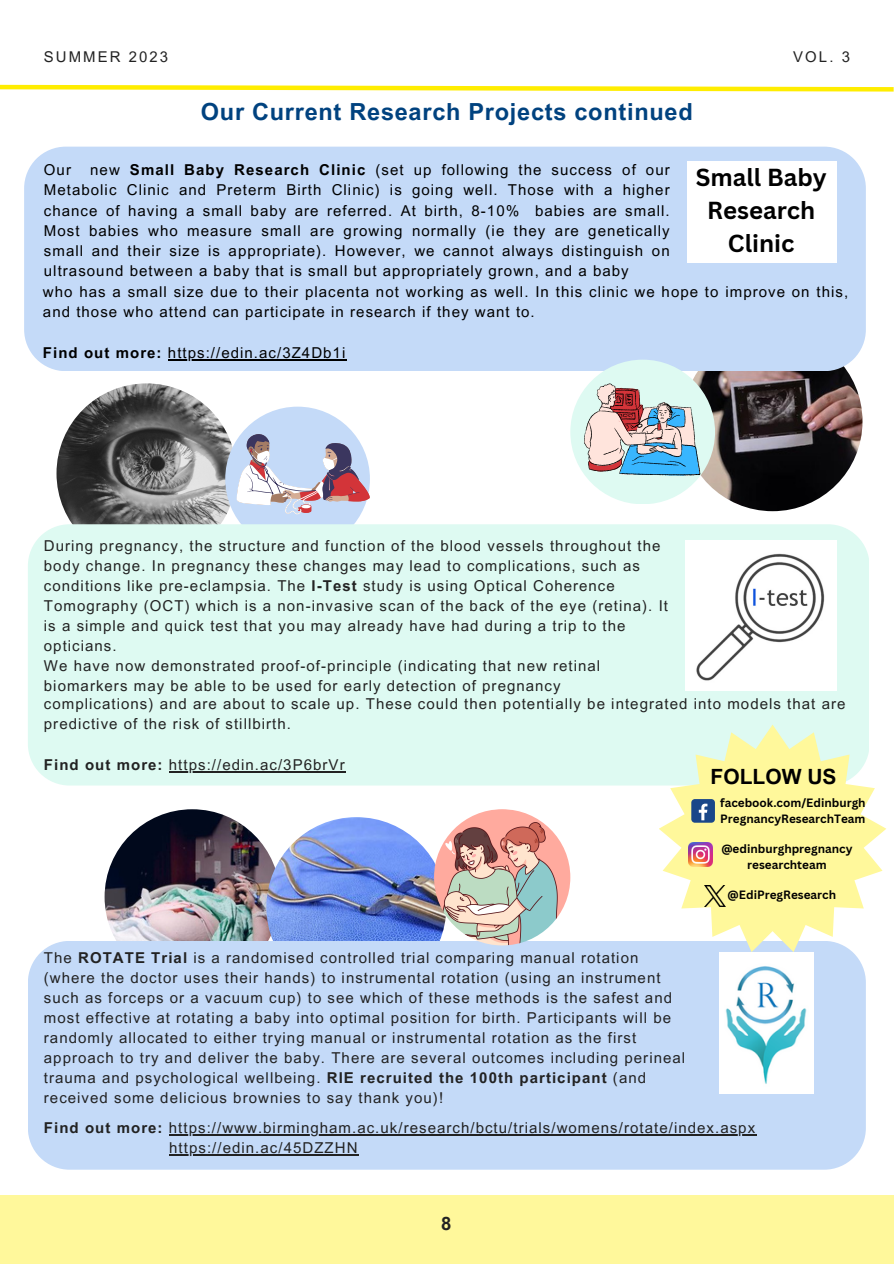
<style>
.page{position:relative;width:894px;height:1264px;background:#fff}
.page>*{position:absolute;margin:0;border:0;box-sizing:border-box;transform-origin:0 0}
.t1{font:700 24px/33.2px "Canva Sans";color:#000;text-align:center}
.t2{font:700 23.55px "Arial MT Pro";letter-spacing:.03em;color:#00427f}
.t3{font:700 21px "Arial MT Pro";color:#000}
.t4{font:700 18.45px "Arial MT Pro";color:#222}
.t5{font:15px/20px "Arial MT Pro";letter-spacing:.07em;color:#222}
.t6{font:15px/20.2px "Arial MT Pro";letter-spacing:.07em;color:#000}
.t7{font:14.85px "Arial MT Pro";letter-spacing:.14em;color:#222}
.t8{font:700 11.7px/15.6px "Canva Sans";color:#000}
.s1{font-weight:700}
</style>
<div class="page">
<div style="left:0;top:1195px;width:893px;height:68px;background:#fff89b"></div>
<img style="left:105px;top:809px;width:175px;height:175px;border-radius:50%">
<img style="left:266px;top:817px;width:180px;height:179px;border-radius:50%">
<div style="left:28px;top:940px;width:837px;height:229px;background:#c4daf8"></div>
<img style="left:56px;top:383px;width:180px;height:180px;border-radius:50%">
<div style="left:225px;top:406px;width:145px;height:145px;background:#c4daf8;border-radius:50%"></div>
<svg style="left:236px;top:434px;width:133px;height:80px"></svg>
<div style="left:28px;top:524px;width:840px;height:261px;background:#defaf2"></div>
<svg style="left:0;top:84px;width:893px;height:8px"></svg>
<img style="left:685px;top:540px;width:151px;height:151px">
<img style="left:682px;top:331px;width:180px;height:180px;border-radius:50%">
<div style="left:24px;top:147px;width:841px;height:224px;background:#c4daf8"></div>
<div style="left:687px;top:161px;width:149px;height:102px;background:#fff"></div>
<div style="left:570px;top:359px;width:144px;height:145px;background:#defaf2;border-radius:50%"></div>
<svg style="left:583px;top:383px;width:117px;height:92px"></svg>
<img style="left:434px;top:809px;width:136px;height:136px;border-radius:50%">
<svg style="left:658px;top:724px;width:228px;height:228px;fill:#fff89b"></svg>
<img style="left:719px;top:952px;width:94px;height:141px">
<img style="left:688px;top:842px;width:24px;height:24px">
<div style="left:691px;top:799px;width:23px;height:23px;background:#1a4789;border-radius:4px"></div>
<svg style="left:698px;top:803px;width:9px;height:17px"></svg>
<img style="left:704px;top:885px;width:21px;height:21px">
<hr style="left:169px;top:771px;width:176px;height:1px;background:#222">
<hr style="left:168px;top:359px;width:178px;height:1px;background:#000">
<hr style="left:169px;top:1134px;width:587px;height:1px;background:#222">
<hr style="left:169px;top:1154px;width:189px;height:1px;background:#222">
<p class="t7" style="left:44px;top:51px;width:126px">SUMMER 2023</p>
<p class="t7" style="left:793px;top:51px;width:58px">VOL. 3</p>
<h2 class="t2" style="left:201px;top:103px;width:493px">Our Current Research Projects continued</h2>
<p class="t6" style="left:44px;top:161px;width:627px;text-align:justify;text-indent:46px">new <span class="s1">Small Baby Research Clinic</span> (set up following the success of our Metabolic Clinic and Preterm Birth Clinic) is going well. Those with a higher chance of having a small baby are referred. At birth, 8-10% babies are small.<br>Most babies who measure small are growing normally (ie they are genetically small and their size is appropriate). However, we cannot always distinguish on ultrasound between a baby that is small but appropriately grown, and a baby</p>
<p class="t6" style="left:44px;top:161px;width:29px">Our</p>
<h1 class="t1" style="left:695px;top:160px;width:132px">Small Baby<br>Research<br>Clinic</h1>
<p class="t6" style="left:43px;top:283px;width:806px">who has a small size due to their placenta not working as well. In this clinic we hope to improve on this, and those who attend can participate in research if they want to.</p>
<p class="t6" style="left:43px;top:344px;width:304px"><span class="s1">Find out more:</span> https://edin.ac/3Z4Db1i</p>
<p class="t5" style="left:44px;top:537px;width:625px">During pregnancy, the structure and function of the blood vessels throughout the body change. In pregnancy these changes may lead to complications, such as conditions like pre-eclampsia. The <span class="s1">I-Test</span> study is using Optical Coherence Tomography (OCT) which is a non-invasive scan of the back of the eye (retina). It is a simple and quick test that you may already have had during a trip to the opticians.<br>We have now demonstrated proof-of-principle (indicating that new retinal biomarkers may be able to be used for early detection of pregnancy</p>
<p class="t5" style="left:44px;top:695px;width:802px">complications) and are about to scale up. These could then potentially be integrated into models that are predictive of the risk of stillbirth.</p>
<p class="t5" style="left:44px;top:756px;width:302px"><span class="s1">Find out more:</span> https://edin.ac/3P6brVr</p>
<h3 class="t3" style="left:710px;top:768px;width:127px">FOLLOW US</h3>
<p class="t5" style="left:44px;top:949px;width:642px">The <span class="s1">ROTATE Trial</span> is a randomised controlled trial comparing manual rotation (where the doctor uses their hands) to instrumental rotation (using an instrument such as forceps or a vacuum cup) to see which of these methods is the safest and most effective at rotating a baby into optimal position for birth. Participants will be randomly allocated to either trying manual or instrumental rotation as the first approach to try and deliver the baby. There are several outcomes including perineal trauma and psychological wellbeing. <span class="s1">RIE recruited the 100th participant</span> (and received some delicious brownies to say thank you)!</p>
<p class="t8" style="left:720px;top:795px;width:147px">facebook.com/Edinburgh<br>PregnancyResearchTeam</p>
<p class="t8" style="left:721px;top:840px;width:133px;text-align:center">@edinburghpregnancy researchteam</p>
<p class="t8" style="left:727px;top:886px;width:110px">@EdiPregResearch</p>
<p class="t5" style="left:169px;top:1119px;width:587px;text-indent:-125px"><span class="s1">Find out more:</span> https://www.birmingham.ac.uk/research/bctu/trials/womens/rotate/index.aspx https://edin.ac/45DZZHN</p>
<p class="t4" style="left:441px;top:1216px;width:12px">8</p>
</div>
